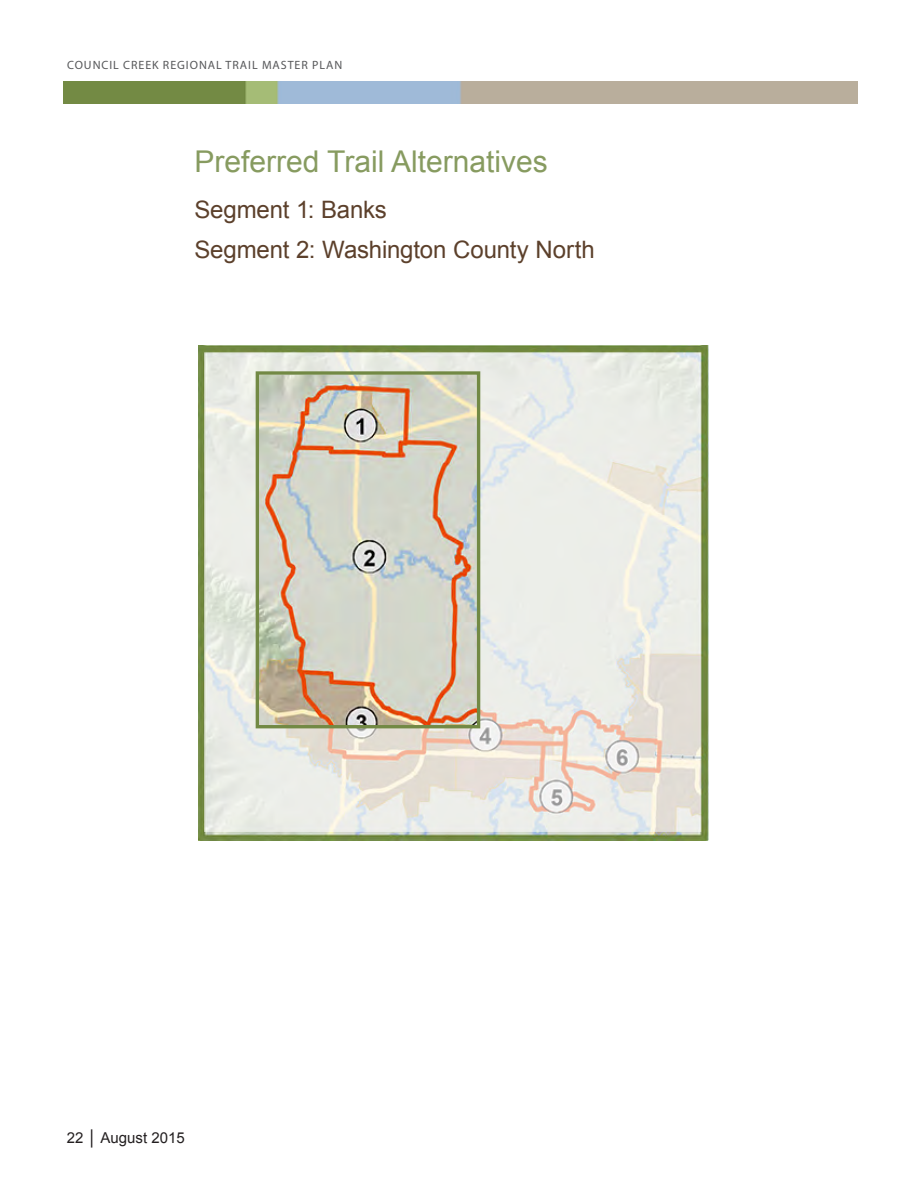
<style>
.page{position:relative;width:918px;height:1188px;background:#fff}
.page>*{position:absolute;margin:0;border:0;box-sizing:border-box;transform-origin:0 0}
.Heading_1_not_in_TOC{font:30px "Arial";color:#879b60}
.Heading_2_not_in_TOC{font:24px "Arial";letter-spacing:-.005em;color:#5c402b}
.t1{font:15px "Arial";color:#231f20}
.t2{font:12px "Myriad Pro";letter-spacing:.08em;color:#57585a}
</style>
<div class="page">
<img style="left:64px;top:82px;width:793px;height:22px">
<img style="left:198px;top:346px;width:511px;height:494px">
<svg style="left:204px;top:352px;width:497px;height:480px"></svg>
<div style="left:256px;top:371px;width:224px;height:357px;border:3px solid #728944"></div>
<p class="t2" style="left:67px;top:58px;width:277px">COUNCIL CREEK REGIONAL TRAIL MASTER PLAN</p>
<p class="Heading_1_not_in_TOC" style="left:194px;top:141px;width:355px">Preferred Trail Alternatives</p>
<p class="Heading_2_not_in_TOC" style="left:194px;top:194px;width:194px">Segment 1: Banks</p>
<p class="Heading_2_not_in_TOC" style="left:194px;top:234px;width:402px">Segment 2: Washington County North</p>
<p class="t1" style="left:67px;top:1128px;width:119px">22 │ August 2015</p>
</div>
